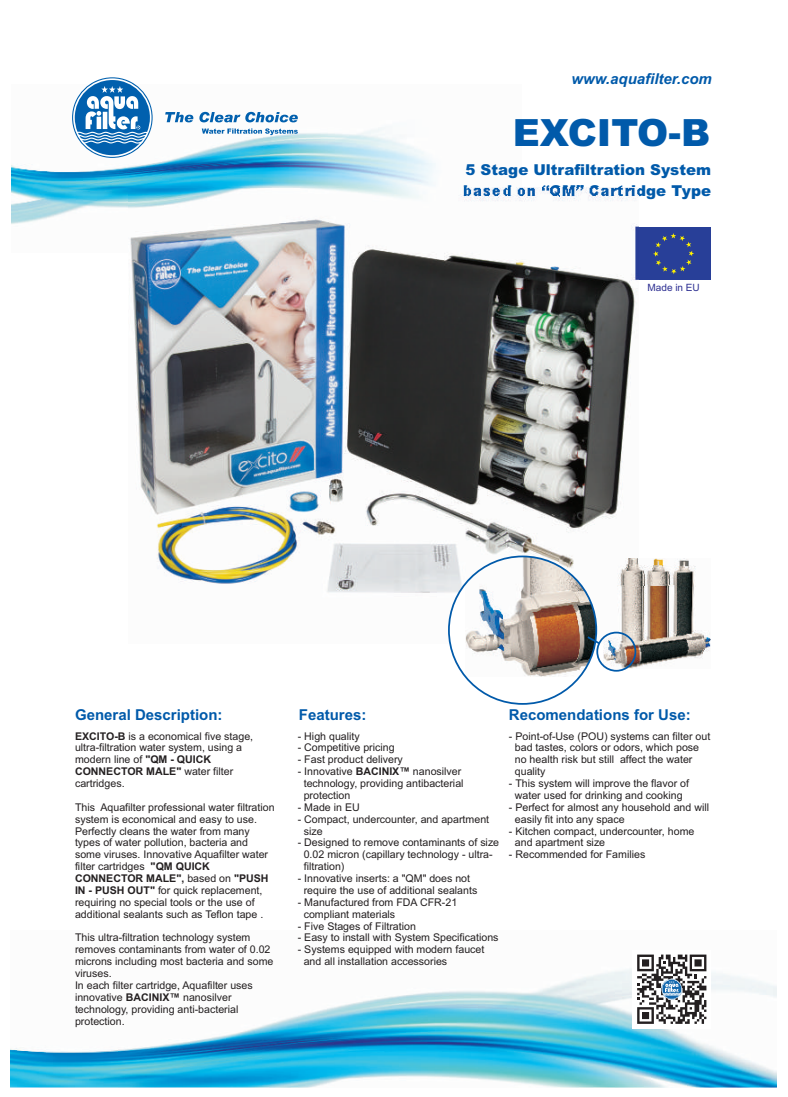
<style>
.page{position:relative;width:788px;height:1097px;background:#fff}
.page>*{position:absolute;margin:0;border:0;box-sizing:border-box;transform-origin:0 0}
.t1{font:900 37.5px "Arial";color:#015aaa}
.t2{font:900 15px/21.1px "Arial";color:#015aaa}
.t3{font:700 15px "Arial";color:#015aaa}
.t4{font:italic 700 15px "Arial";color:#015aaa}
.t5{font:10.62px/11.9px "Arial";color:#231f20}
.t6{font:10px "Arial";color:#2e3092}
.s1{font-weight:700}
</style>
<div class="page">
<img style="left:11px;top:969px;width:766px;height:117px">
<img style="left:12px;top:111px;width:424px;height:113px">
<div style="left:632px;top:949px;width:79px;height:79px;background:#fff"></div>
<svg style="left:637px;top:954px;width:69px;height:69px"></svg>
<svg style="left:165px;top:112px;width:133px;height:10px"></svg>
<svg style="left:202px;top:128px;width:96px;height:7px"></svg>
<svg style="left:72px;top:77px;width:81px;height:81px"></svg>
<div style="left:635px;top:227px;width:76px;height:52px;background:#283f98"></div>
<svg style="left:653px;top:233px;width:41px;height:41px"></svg>
<img style="left:128px;top:187px;width:510px;height:455px">
<img style="left:603px;top:558px;width:108px;height:110px">
<div style="left:449px;top:556px;width:147px;height:147px;background:#fff;border-radius:50%"></div>
<img style="left:466px;top:556px;width:130px;height:120px">
<div style="left:596px;top:631px;width:40px;height:40px;border:2px solid #015aaa;border-radius:50%"></div>
<svg style="left:585px;top:634px;width:16px;height:11px"></svg>
<h2 class="t4" style="left:571px;top:73px;width:142px">www.aquafilter.com</h2>
<h1 class="t1" style="left:513px;top:119px;width:199px">EXCITO-B</h1>
<h2 class="t2" style="left:463px;top:160px;width:250px">5 Stage Ultrafiltration System based on “QM” Cartridge Type</h2>
<p class="t6" style="left:647px;top:284px;width:54px">Made in EU</p>
<h2 class="t3" style="left:75px;top:708px;width:149px">General Description:</h2>
<h2 class="t3" style="left:299px;top:708px;width:69px">Features:</h2>
<h2 class="t3" style="left:509px;top:708px;width:183px">Recomendations for Use:</h2>
<p class="t5" style="left:75px;top:730px;width:180px"><span class="s1">EXCITO-B</span> is a economical five stage, ultra-filtration water system, using a modern line of <span class="s1">"QM - QUICK<br>CONNECTOR MALE"</span> water filter cartridges.</p>
<p class="t5" style="left:75px;top:801px;width:201px">This Aquafilter professional water filtration system is economical and easy to use.<br>Perfectly cleans the water from many types of water pollution, bacteria and some viruses. Innovative Aquafilter water filter cartridges <span class="s1">"QM QUICK CONNECTOR MALE",</span> based on <span class="s1">"PUSH IN - PUSH OUT"</span> for quick replacement, requiring no special tools or the use of additional sealants such as Teflon tape .</p>
<p class="t5" style="left:75px;top:932px;width:200px">This ultra-filtration technology system removes contaminants from water of 0.02 microns including most bacteria and some viruses.<br>In each filter cartridge, Aquafilter uses innovative <span class="s1">BACINIX™</span> nanosilver technology, providing anti-bacterial protection.</p>
<p class="t5" style="left:298px;top:730px;width:63px">- High quality</p>
<p class="t5" style="left:298px;top:742px;width:98px">- Competitive pricing</p>
<p class="t5" style="left:298px;top:754px;width:107px">- Fast product delivery</p>
<p class="t5" style="left:304px;top:766px;width:161px;text-indent:-6px">- Innovative <span class="s1">BACINIX™</span> nanosilver technology, providing antibacterial protection</p>
<p class="t5" style="left:298px;top:801px;width:63px">- Made in EU</p>
<p class="t5" style="left:304px;top:813px;width:187px;text-indent:-6px">- Compact, undercounter, and apartment size</p>
<p class="t5" style="left:304px;top:837px;width:197px;text-indent:-6px">- Designed to remove contaminants of size<br>0.02 micron (capillary technology - ultra&shy;filtration)</p>
<p class="t5" style="left:304px;top:873px;width:175px;text-indent:-6px">- Innovative inserts: a "QM" does not require the use of additional sealants</p>
<p class="t5" style="left:304px;top:896px;width:155px;text-indent:-6px">- Manufactured from FDA CFR-21 compliant materials</p>
<p class="t5" style="left:298px;top:920px;width:120px">- Five Stages of Filtration</p>
<p class="t5" style="left:298px;top:932px;width:202px">- Easy to install with System Specifications</p>
<p class="t5" style="left:304px;top:944px;width:182px;text-indent:-6px">- Systems equipped with modern faucet and all installation accessories</p>
<p class="t5" style="left:515px;top:730px;width:197px;text-indent:-6px">- Point-of-Use (POU) systems can filter out bad tastes, colors or odors, which pose no health risk but still affect the water quality</p>
<p class="t5" style="left:509px;top:778px;width:182px;text-align:center">- This system will improve the flavor of water used for drinking and cooking</p>
<p class="t5" style="left:515px;top:801px;width:196px;text-indent:-6px">- Perfect for almost any household and will easily fit into any space</p>
<p class="t5" style="left:515px;top:825px;width:181px;text-indent:-6px">- Kitchen compact, undercounter, home and apartment size</p>
<p class="t5" style="left:509px;top:849px;width:138px">- Recommended for Families</p>
</div>
